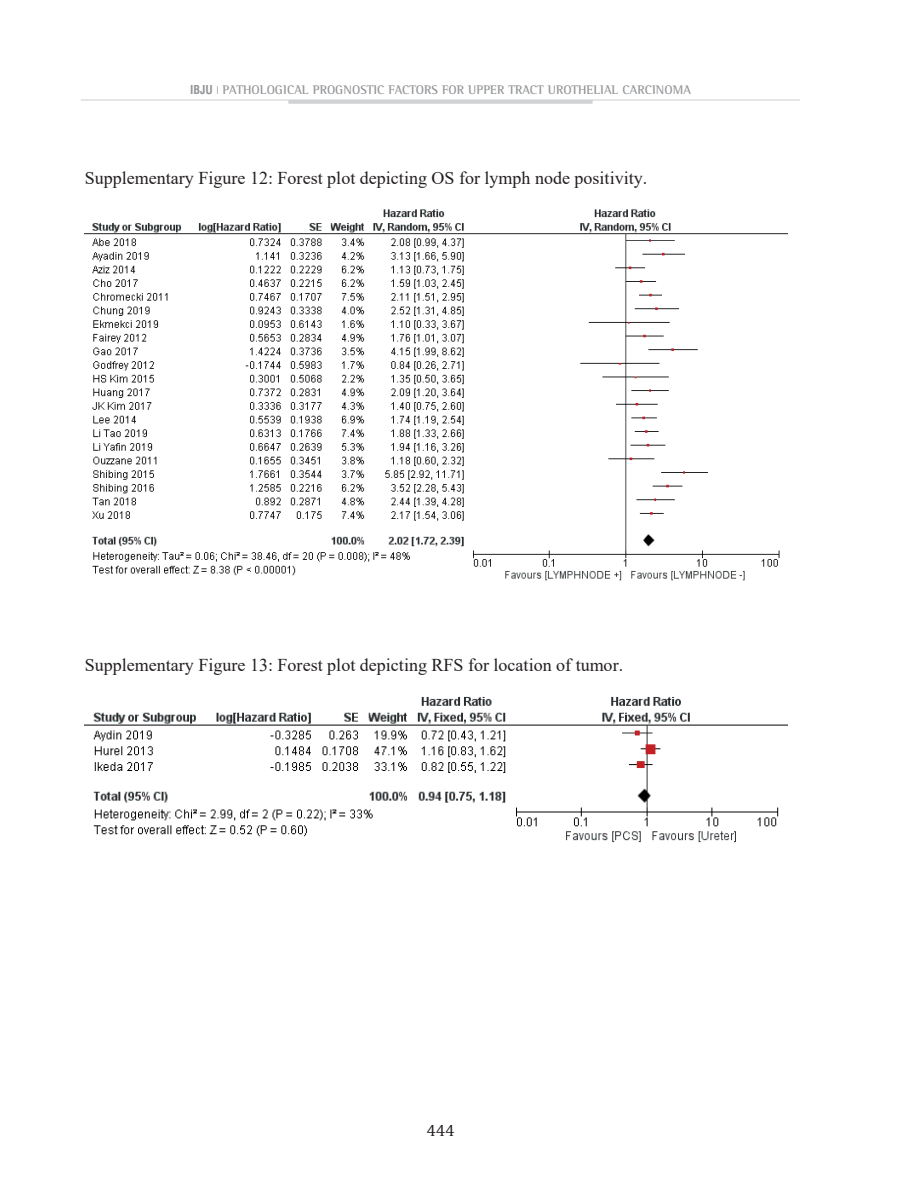
<style>
.page{position:relative;width:898px;height:1200px;background:#fff}
.page>*{position:absolute;margin:0;border:0;box-sizing:border-box;transform-origin:0 0}
.t1{font:18px "Times New Roman";color:#231f20}
.t2{font:18px "Rotis Serif";color:#231f20}
.t3{font:700 12.75px "Rotis Semi Serif";color:#939598}
.s1{font-family:"Helvetica";font-stretch:condensed;font-size:12px}
</style>
<div class="page">
<hr style="left:81px;top:99px;width:718px;height:2px;background:#dcdddf">
<hr style="left:288px;top:100px;width:304px;height:4px;background:#d1d2d4">
<img style="left:85px;top:209px;width:702px;height:372px">
<img style="left:85px;top:696px;width:702px;height:147px">
<p class="t3" style="left:190px;top:82px;width:502px"><span class="s1">IBJU</span> <sup>|</sup> PATHOLOGICAL PROGNOSTIC FACTORS FOR UPPER TRACT UROTHELIAL CARCINOMA</p>
<p class="t1" style="left:85px;top:166px;width:563px">Supplementary Figure 12: Forest plot depicting OS for lymph node positivity.</p>
<p class="t1" style="left:85px;top:652px;width:539px">Supplementary Figure 13: Forest plot depicting RFS for location of tumor.</p>
<p class="t2" style="left:426px;top:1119px;width:30px">444</p>
</div>
